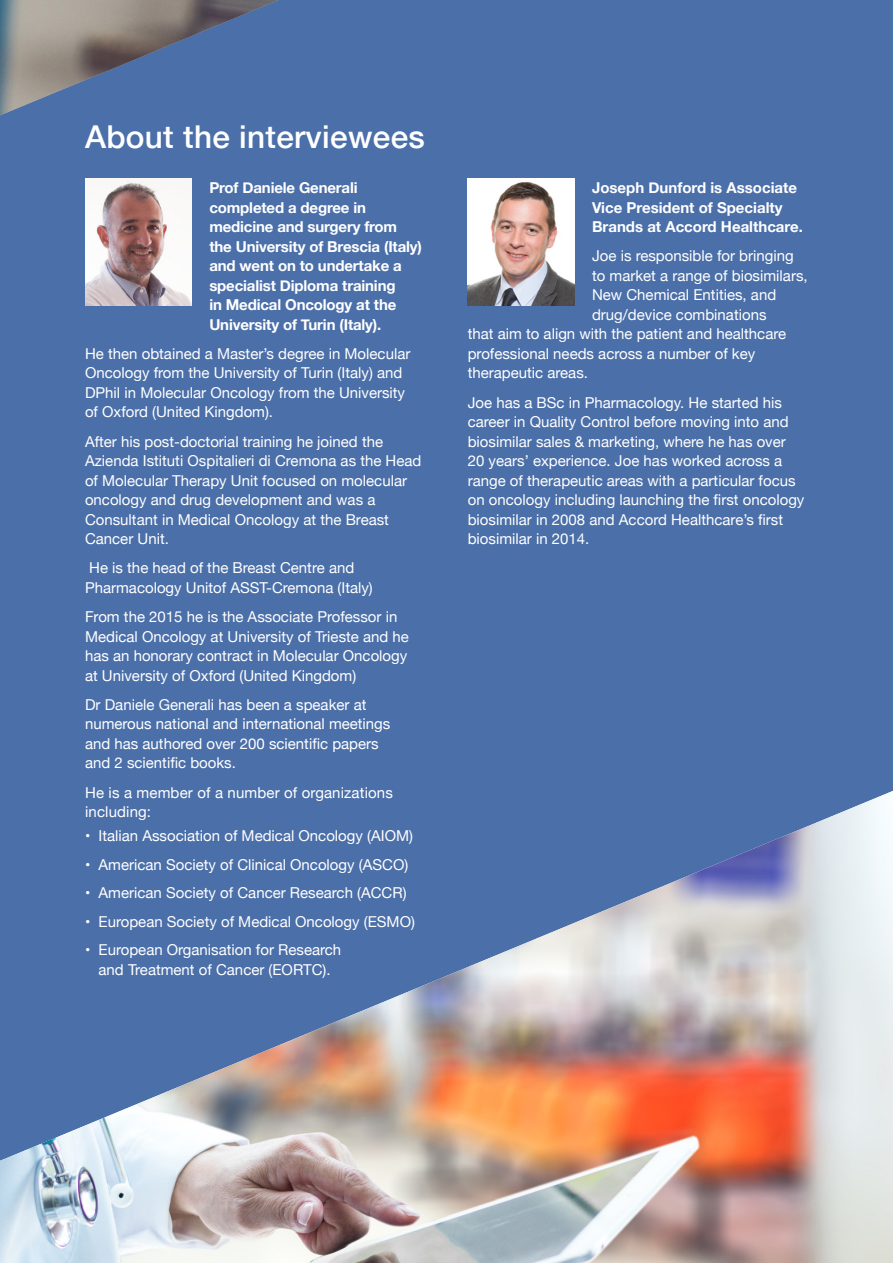
<style>
.page{position:relative;width:893px;height:1263px;background:#4b6fa9}
.page>*{position:absolute;margin:0;border:0;box-sizing:border-box;transform-origin:0 0}
.t1{font:500 31.5px "Helvetica Neue";letter-spacing:.01em;color:#fff}
.t2{font:15px/19.5px "Helvetica Neue";color:#fff}
.t3{font:700 15px/19.5px "Helvetica Neue";letter-spacing:-.01em;color:#fff}
</style>
<div class="page">
<img style="left:0;top:0;width:278px;height:115px">
<img style="left:0;top:791px;width:893px;height:472px">
<img style="left:85px;top:178px;width:106px;height:128px">
<img style="left:468px;top:178px;width:106px;height:128px">
<h1 class="t1" style="left:85px;top:111px;width:341px">About the interviewees</h1>
<p class="t3" style="left:209px;top:178px;width:214px">Prof Daniele Generali completed a degree in medicine and surgery from the University of Brescia (Italy) and went on to undertake a specialist Diploma training<br>in Medical Oncology at the<br>University of Turin (Italy).</p>
<p class="t2" style="left:85px;top:345px;width:327px">He then obtained a Master’s degree in Molecular Oncology from the University of Turin (Italy) and DPhil in Molecular Oncology from the University of Oxford (United Kingdom).</p>
<p class="t2" style="left:85px;top:432px;width:338px">After his post-doctorial training he joined the Azienda Istituti Ospitalieri di Cremona as the Head of Molecular Therapy Unit focused on molecular oncology and drug development and was a Consultant in Medical Oncology at the Breast Cancer Unit.</p>
<p class="t2" style="left:85px;top:559px;width:289px">He is the head of the Breast Centre and<br>Pharmacology Unitof ASST-Cremona (Italy)</p>
<p class="t2" style="left:85px;top:608px;width:325px">From the 2015 he is the Associate Professor in Medical Oncology at University of Trieste and he has an honorary contract in Molecular Oncology at University of Oxford (United Kingdom)</p>
<p class="t2" style="left:85px;top:696px;width:307px">Dr Daniele Generali has been a speaker at numerous national and international meetings and has authored over 200 scientific papers and 2 scientific books.</p>
<p class="t2" style="left:85px;top:783px;width:309px">He is a member of a number of organizations including:</p>
<p class="t2" style="left:85px;top:827px;width:329px">• Italian Association of Medical Oncology (AIOM)</p>
<p class="t2" style="left:85px;top:855px;width:325px">• American Society of Clinical Oncology (ASCO)</p>
<p class="t2" style="left:85px;top:884px;width:323px">• American Society of Cancer Research (ACCR)</p>
<p class="t2" style="left:85px;top:912px;width:331px">• European Society of Medical Oncology (ESMO)</p>
<p class="t2" style="left:85px;top:941px;width:258px;text-align:center">• European Organisation for Research and Treatment of Cancer (EORTC).</p>
<p class="t3" style="left:592px;top:178px;width:212px">Joseph Dunford is Associate<br>Vice President of Specialty<br>Brands at Accord Healthcare.</p>
<p class="t2" style="left:592px;top:247px;width:203px">Joe is responsible for bringing</p>
<p class="t2" style="left:592px;top:267px;width:217px">to market a range of biosimilars,</p>
<p class="t2" style="left:592px;top:286px;width:186px">New Chemical Entities, and</p>
<p class="t2" style="left:592px;top:306px;width:176px">drug/device combinations</p>
<p class="t2" style="left:468px;top:325px;width:320px">that aim to align with the patient and healthcare</p>
<p class="t2" style="left:468px;top:345px;width:289px">professional needs across a number of key</p>
<p class="t2" style="left:468px;top:364px;width:122px">therapeutic areas.</p>
<p class="t2" style="left:468px;top:393px;width:338px">Joe has a BSc in Pharmacology. He started his career in Quality Control before moving into and biosimilar sales &amp; marketing, where he has over 20 years’ experience. Joe has worked across a range of therapeutic areas with a particular focus on oncology including launching the first oncology biosimilar in 2008 and Accord Healthcare’s first biosimilar in 2014.</p>
</div>
